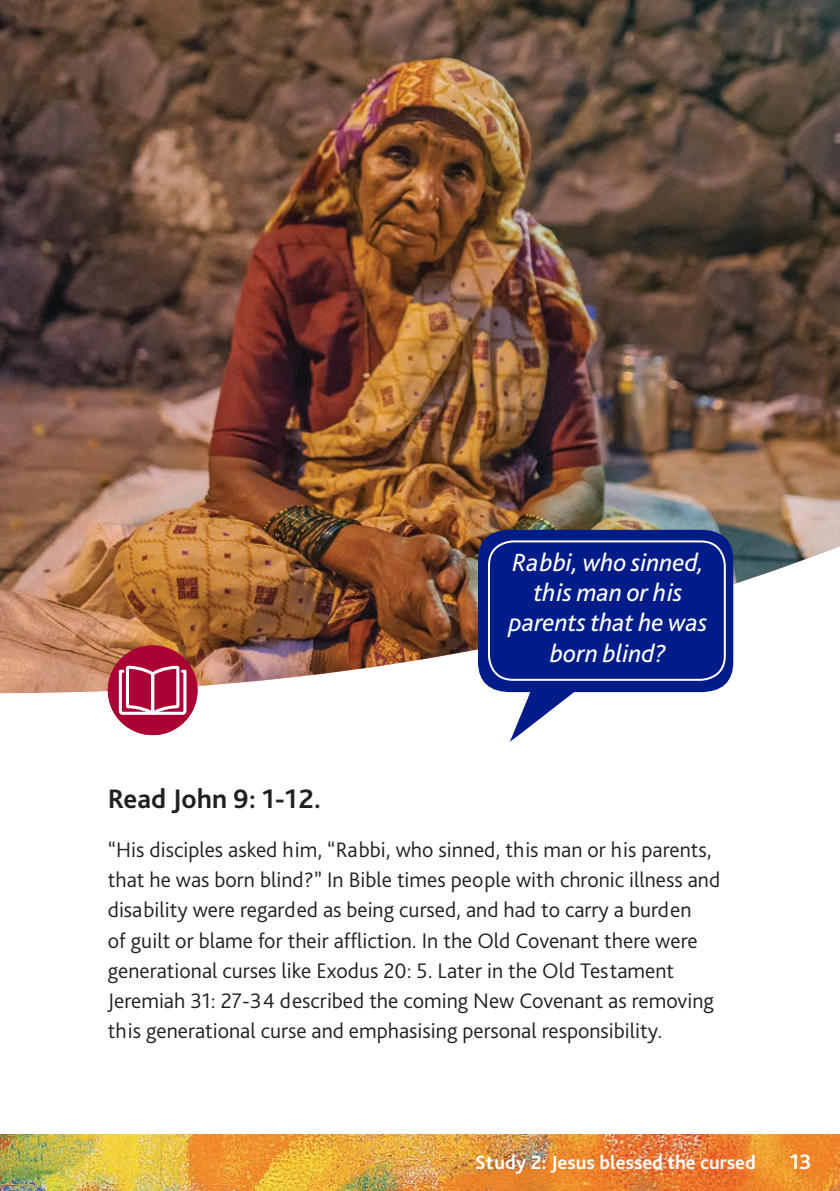
<style>
.page{position:relative;width:840px;height:1191px;background:#fff}
.page>*{position:absolute;margin:0;border:0;box-sizing:border-box;transform-origin:0 0}
.t1{font:700 28px "Bliss Pro";color:#231f20}
.body{font:italic 26px/30px "Bliss Pro";color:#fff;text-align:center}
.body-2{font:300 22px/30px "Bliss Pro";color:#231f20}
.t2{font:700 22px "Bliss Pro";color:#fff}
.Page_Caption_Right{font:700 20px "Bliss Pro";color:#fff}
</style>
<div class="page">
<img style="left:0;top:1134px;width:839px;height:57px">
<img style="left:0;top:0;width:839px;height:693px">
<div style="left:108px;top:645px;width:89px;height:90px;background:#ab0236;border-radius:50%"></div>
<svg style="left:119px;top:666px;width:67px;height:49px"></svg>
<svg style="left:477px;top:530px;width:255px;height:212px;fill:#001c88"></svg>
<div style="left:487px;top:540px;width:238px;height:141px;border:2px solid #fff;border-radius:24px"></div>
<p class="body" style="left:508px;top:547px;width:200px">Rabbi, who sinned, this man or his parents that he was born blind?</p>
<p class="t1" style="left:108px;top:781px;width:215px">Read John 9: 1-12.</p>
<p class="body-2" style="left:108px;top:834px;width:613px">“His disciples asked him, “Rabbi, who sinned, this man or his parents, that he was born blind?” In Bible times people with chronic illness and disability were regarded as being cursed, and had to carry a burden<br>of guilt or blame for their affliction. In the Old Covenant there were generational curses like Exodus 20: 5. Later in the Old Testament Jeremiah 31: 27-34 described the coming New Covenant as removing this generational curse and emphasising personal responsibility.</p>
<p class="Page_Caption_Right" style="left:475px;top:1149px;width:282px">Study 2: Jesus blessed the cursed</p>
<p class="t2" style="left:789px;top:1148px;width:24px">13</p>
</div>
